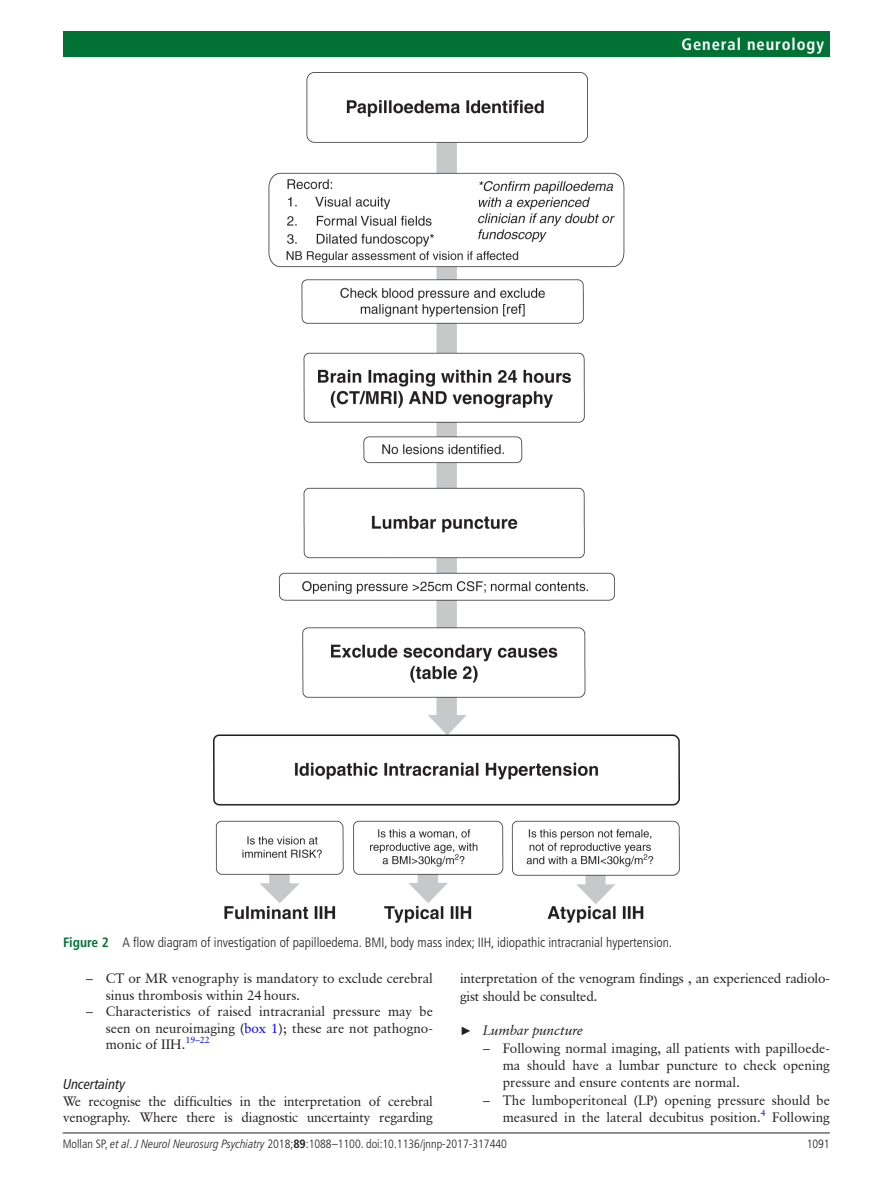
<style>
.page{position:relative;width:893px;height:1191px;background:#fff}
.page>*{position:absolute;margin:0;border:0;box-sizing:border-box;transform-origin:0 0}
.t1{font:700 condensed 16.5px "Frutiger LT Pro";letter-spacing:.055em;color:#fff}
.t2{font:italic condensed 14.25px "Frutiger LT Pro";color:#231f20}
.t3{font:13.5px/16.5px "Classical Garamond BT";color:#231f20}
.t4{font:300 condensed 13.5px "Frutiger LT Pro";color:#231f20}
.t5{font:italic 13.5px "Classical Garamond BT";color:#231f20}
.t6{font:300 condensed 12px "Frutiger LT Pro";color:#231f20}
.s1{font-weight:700;color:#007236}
.s2{color:#00f}
.s3{font-family:"Arial";font-style:normal;font-size:12px}
.s4{font-style:italic}
.s5{font-weight:700}
</style>
<div class="page">
<hr style="left:63px;top:1132px;width:767px;height:1px;background:#231f20">
<div style="left:63px;top:31px;width:767px;height:25px;background:#007236"></div>
<img style="left:214px;top:72px;width:465px;height:850px">
<p class="t1" style="left:681px;top:34px;width:144px">General neurology</p>
<p class="t4" style="left:63px;top:934px;width:611px"><span class="s1">Figure 2</span> A flow diagram of investigation of papilloedema. BMI, body mass index; II H, idiopathic intracranial hypertension.</p>
<p class="t3" style="left:106px;top:970px;width:329px;text-indent:-19px">– CT or MR venography is mandatory to exclude cerebral sinus thrombosis within 24hours.</p>
<p class="t3" style="left:106px;top:1003px;width:329px;text-align:justify;text-indent:-19px">– Characteristics of raised intracranial pressure may be seen on neuroimaging (<span class="s2">box 1</span>); these are not pathogno&shy;monic of IIH.<sup>19–22</sup></p>
<p class="t2" style="left:63px;top:1076px;width:64px">Uncertainty</p>
<p class="t3" style="left:63px;top:1092px;width:371px">We recognise the difficulties in the interpretation of cerebral venography. Where there is diagnostic uncertainty regarding</p>
<p class="t3" style="left:460px;top:969px;width:371px;line-height:17.2px">interpretation of the venogram findings , an experienced radiolo&shy;gist should be consulted.</p>
<p class="t5" style="left:460px;top:1022px;width:124px"><span class="s3">►</span> Lumbar puncture</p>
<p class="t3" style="left:503px;top:1039px;width:329px;line-height:17.2px;text-align:justify;text-indent:-19px">– Following normal imaging, all patients with papilloede&shy;ma should have a lumbar puncture to check opening pressure and ensure contents are normal.</p>
<p class="t3" style="left:483px;top:1091px;width:348px;line-height:17.2px;text-align:right">– The lumboperitoneal (LP) opening pressure should be measured in the lateral decubitus position.<sup>4</sup> Following</p>
<p class="t6" style="left:63px;top:1136px;width:446px">Mollan SP, <span class="s4">et al</span>. <span class="s4">J Neurol Neurosurg Psychiatry</span> 2018;<span class="s5">89</span>:1088–1100. doi:10.1136/jnnp-2017-317440</p>
<p class="t6" style="left:807px;top:1136px;width:25px">1091</p>
</div>
